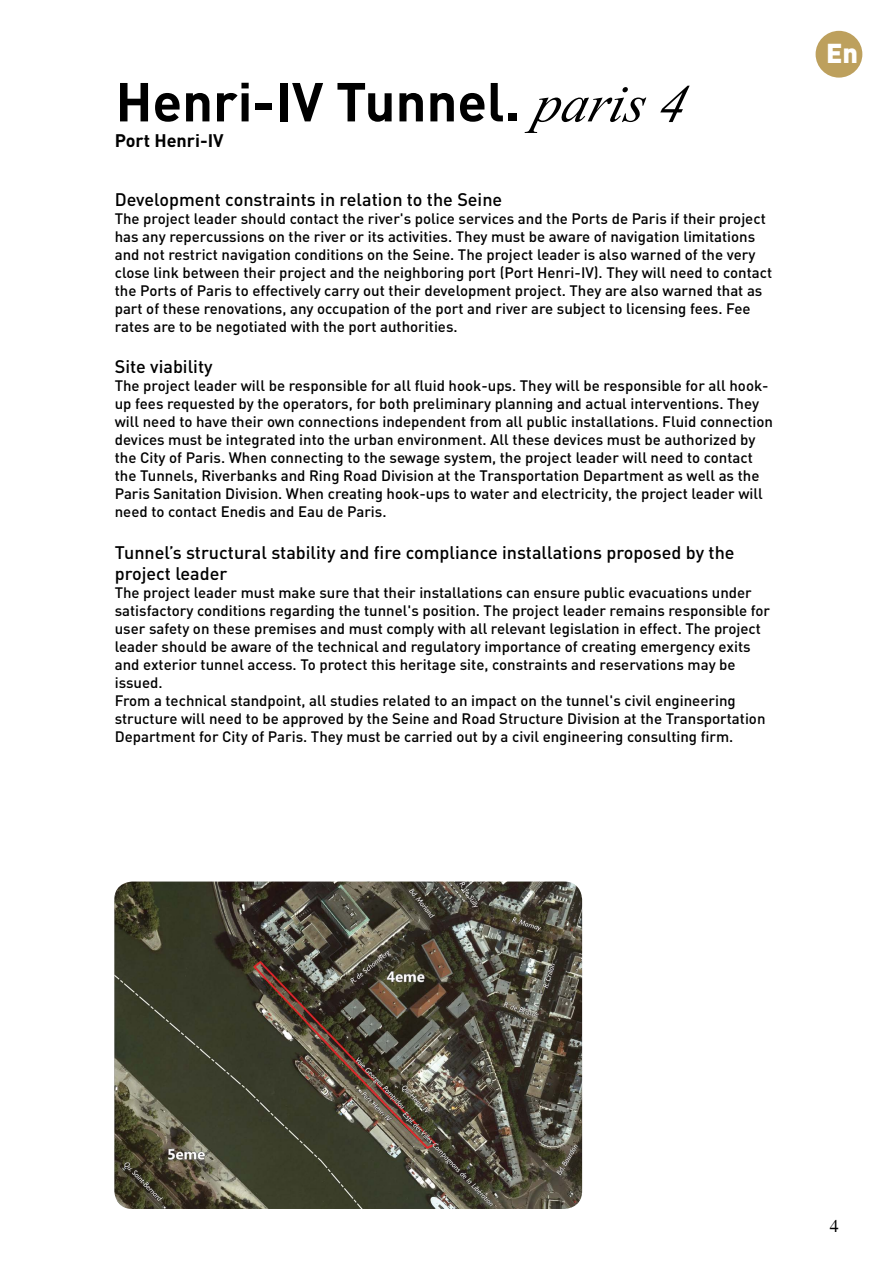
<style>
.page{position:relative;width:893px;height:1263px;background:#fff}
.page>*{position:absolute;margin:0;border:0;box-sizing:border-box;transform-origin:0 0}
.t1{font:700 54px "DIN";color:#000}
.t2{font:900 27px "DIN";color:#fff}
.t3{font:500 18px/21.6px "DIN";color:#000}
.t4{font:700 18px "DIN";color:#000}
.t5{font:18px "Times";color:#000}
.t6{font:500 15px/18px "DIN";color:#000}
.s1{font-family:"Times New Roman";font-weight:400;font-style:italic}
</style>
<div class="page">
<div style="left:816px;top:31px;width:46px;height:47px;background:#bda05d;border-radius:50%"></div>
<img style="left:114px;top:881px;width:468px;height:328px">
<p class="t1" style="left:116px;top:67px;width:583px">Henri-IV Tunnel. <span class="s1">paris4</span></p>
<p class="t4" style="left:115px;top:128px;width:110px">Port Henri-IV</p>
<p class="t3" style="left:115px;top:188px;width:389px">Development constraints in relation to the Seine</p>
<p class="t6" style="left:115px;top:209px;width:659px">The project leader should contact the river's police services and the Ports de Paris if their project has any repercussions on the river or its activities. They must be aware of navigation limitations and not restrict navigation conditions on the Seine. The project leader is also warned of the very close link between their project and the neighboring port (Port Henri-IV). They will need to contact the Ports of Paris to effectively carry out their development project. They are also warned that as part of these renovations, any occupation of the port and river are subject to licensing fees. Fee rates are to be negotiated with the port authorities.</p>
<p class="t3" style="left:115px;top:356px;width:99px">Site viability</p>
<p class="t6" style="left:115px;top:376px;width:660px">The project leader will be responsible for all fluid hook-ups. They will be responsible for all hook&shy;up fees requested by the operators, for both preliminary planning and actual interventions. They will need to have their own connections independent from all public installations. Fluid connection devices must be integrated into the urban environment. All these devices must be authorized by the City of Paris. When connecting to the sewage system, the project leader will need to contact the Tunnels, Riverbanks and Ring Road Division at the Transportation Department as well as the Paris Sanitation Division. When creating hook-ups to water and electricity, the project leader will need to contact Enedis and Eau de Paris.</p>
<p class="t3" style="left:115px;top:541px;width:621px">Tunnel’s structural stability and fire compliance installations proposed by the project leader</p>
<p class="t6" style="left:115px;top:583px;width:657px">The project leader must make sure that their installations can ensure public evacuations under satisfactory conditions regarding the tunnel's position. The project leader remains responsible for user safety on these premises and must comply with all relevant legislation in effect. The project leader should be aware of the technical and regulatory importance of creating emergency exits and exterior tunnel access. To protect this heritage site, constraints and reservations may be issued.</p>
<p class="t6" style="left:115px;top:691px;width:652px">From a technical standpoint, all studies related to an impact on the tunnel's civil engineering structure will need to be approved by the Seine and Road Structure Division at the Transportation<br>Department for City of Paris. They must be carried out by a civil engineering consulting firm.</p>
<h2 class="t2" style="left:826px;top:35px;width:34px">En</h2>
<p class="t5" style="left:830px;top:1215px;width:10px">4</p>
</div>
